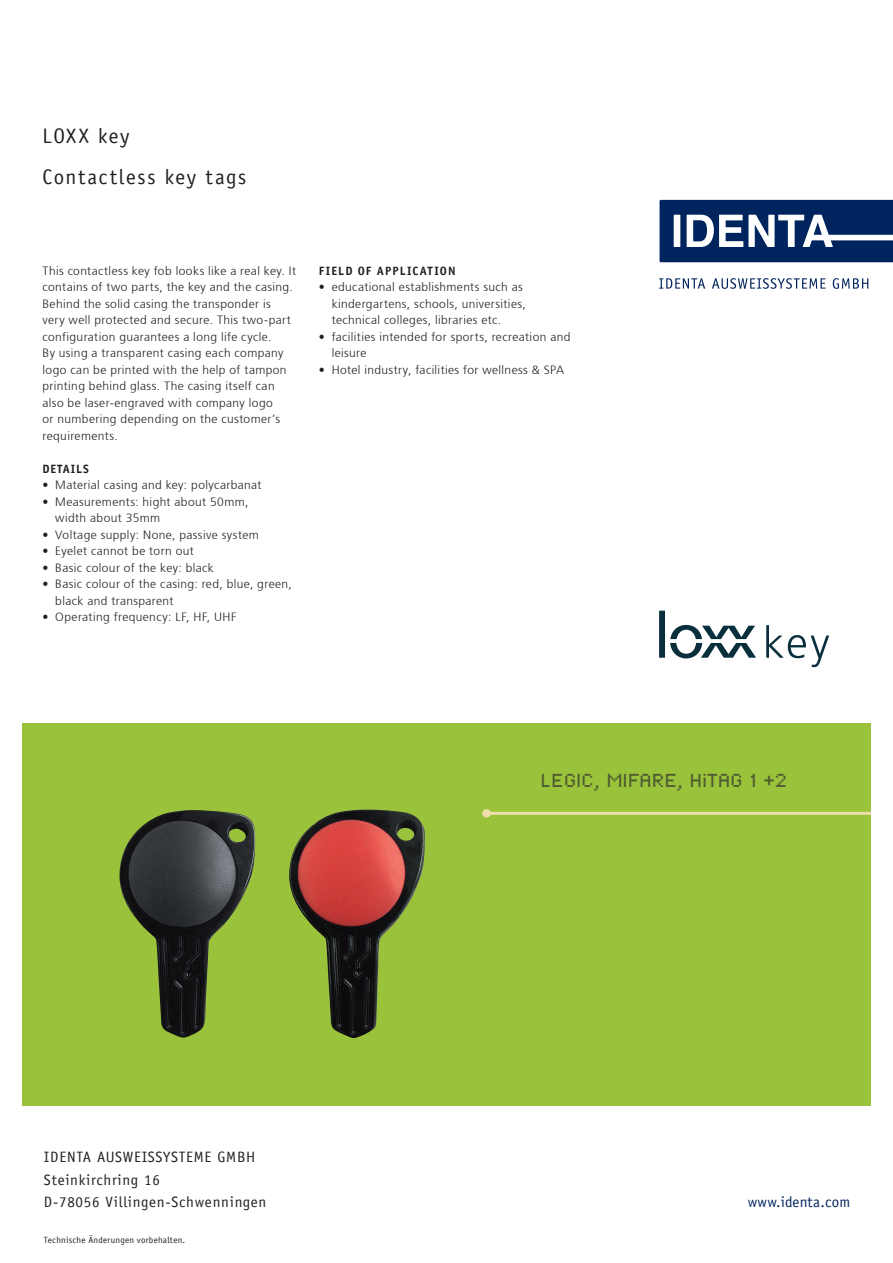
<style>
.page{position:relative;width:893px;height:1263px;background:#fff}
.page>*{position:absolute;margin:0;border:0;box-sizing:border-box;transform-origin:0 0}
.head_1{font:21px "Officina Sans";letter-spacing:.075em;color:#231f20}
.t1{font:15px "Officina Sans";letter-spacing:.05em;color:#231f20}
.t2{font:15px "Standard 0755";letter-spacing:.085em;color:#4f5b30}
.t3{font:15px "Officina Sans";letter-spacing:.02em;color:#00245d}
.text_frutiger_1{font:300 12px/16.5px "Frutiger";letter-spacing:.03em;color:#231f20}
.text_frutiger_1-2{font:700 12px "Officina Sans";letter-spacing:.09em;color:#231f20}
.t4{font:9px "Officina Sans";letter-spacing:.025em;color:#231f20}
</style>
<div class="page">
<div style="left:21px;top:723px;width:851px;height:383px;background:#9ac23b"></div>
<hr style="left:490px;top:812px;width:402px;height:3px;background:#eddeab">
<div style="left:482px;top:809px;width:9px;height:8px;background:#eddeab;border-radius:50%"></div>
<div style="left:872px;top:723px;width:21px;height:383px;background:#fff"></div>
<svg style="left:659px;top:278px;width:46px;height:11px"></svg>
<svg style="left:712px;top:278px;width:114px;height:11px"></svg>
<svg style="left:833px;top:278px;width:35px;height:11px"></svg>
<svg style="left:660px;top:200px;width:233px;height:62px"></svg>
<img style="left:289px;top:810px;width:136px;height:228px">
<img style="left:119px;top:810px;width:136px;height:227px">
<svg style="left:659px;top:611px;width:97px;height:47px"></svg>
<svg style="left:766px;top:625px;width:63px;height:42px"></svg>
<p class="head_1" style="left:43px;top:123px;width:89px">LOXX key</p>
<p class="head_1" style="left:43px;top:164px;width:205px">Contactless key tags</p>
<p class="text_frutiger_1" style="left:43px;top:262px;width:255px">This contactless key fob looks like a real key. It contains of two parts, the key and the casing.<br>Behind the solid casing the transponder is<br>very well protected and secure. This two-part configuration guarantees a long life cycle.<br>By using a transparent casing each company logo can be printed with the help of tampon printing behind glass. The casing itself can also be laser-engraved with company logo<br>or numbering depending on the customer’s requirements.</p>
<p class="text_frutiger_1-2" style="left:43px;top:461px;width:48px">DETAILS</p>
<p class="text_frutiger_1" style="left:43px;top:477px;width:221px">• Material casing and key: polycarbanat</p>
<p class="text_frutiger_1" style="left:55px;top:493px;width:195px;text-indent:-13px">• Measurements: hight about 50mm, width about 35mm</p>
<p class="text_frutiger_1" style="left:43px;top:526px;width:218px">• Voltage supply: None, passive system</p>
<p class="text_frutiger_1" style="left:43px;top:543px;width:153px">• Eyelet cannot be torn out</p>
<p class="text_frutiger_1" style="left:43px;top:559px;width:173px">• Basic colour of the key: black</p>
<p class="text_frutiger_1" style="left:55px;top:576px;width:238px;text-indent:-13px">• Basic colour of the casing: red, blue, green, black and transparent</p>
<p class="text_frutiger_1" style="left:43px;top:609px;width:196px">• Operating frequency: LF, HF, UHF</p>
<p class="text_frutiger_1-2" style="left:319px;top:263px;width:138px">FIELD OF APPLICATION</p>
<p class="text_frutiger_1" style="left:332px;top:279px;width:196px;text-indent:-13px">• educational establishments such as kindergartens, schools, universities, technical colleges, libraries etc.</p>
<p class="text_frutiger_1" style="left:332px;top:328px;width:240px;text-indent:-13px">• facilities intended for sports, recreation and leisure</p>
<p class="text_frutiger_1" style="left:319px;top:361px;width:247px">• Hotel industry, facilities for wellness &amp; SPA</p>
<p class="t2" style="left:542px;top:768px;width:247px">LEGIC, MIFARE, HiTAG 1 +2</p>
<p class="t1" style="left:44px;top:1148px;width:213px">IDENTA AUSWEISSYSTEME GMBH</p>
<p class="t1" style="left:44px;top:1170px;width:117px">Steinkirchring 16</p>
<p class="t1" style="left:44px;top:1193px;width:224px">D-78056 Villingen-Schwenningen</p>
<p class="t4" style="left:44px;top:1235px;width:143px">Technische Änderungen vorbehalten.</p>
<p class="t3" style="left:748px;top:1193px;width:104px">www.identa.com</p>
</div>
